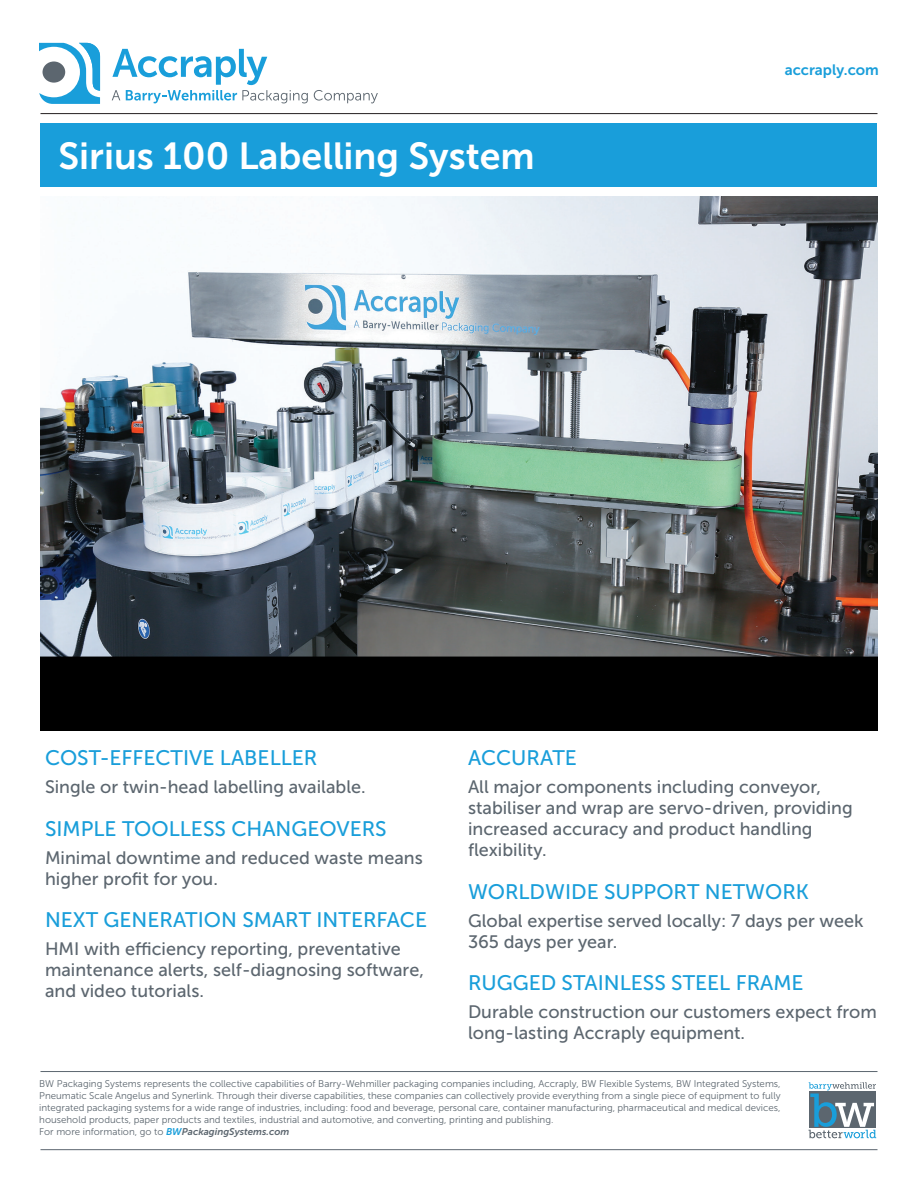
<style>
.page{position:relative;width:918px;height:1188px;background:#fff}
.page>*{position:absolute;margin:0;border:0;box-sizing:border-box;transform-origin:0 0}
.t1{font:37.5px "Museo Sans 700";color:#fff}
.t2{font:21px "Museo Sans 500";color:#199eda}
.t3{font:18px/21px "Museo Sans 500";color:#5c666f}
.t4{font:15px "Museo Sans 700";color:#199eda}
.t5{font:9.75px/12px "Museo Sans 300";color:#5c666f}
.s1{font-family:"Museo Sans 700";font-style:italic;color:#199eda}
.s2{font-family:"Museo Sans 700";font-style:italic}
</style>
<div class="page">
<hr style="left:40px;top:1149px;width:838px;height:1px;background:#5c666f">
<hr style="left:40px;top:1071px;width:838px;height:1px;background:#5c666f">
<div style="left:40px;top:124px;width:838px;height:63px;background:#199eda"></div>
<hr style="left:40px;top:113px;width:838px;height:1px;background:#231f20">
<svg style="left:39px;top:43px;width:61px;height:61px"></svg>
<svg style="left:112px;top:49px;width:196px;height:54px"></svg>
<svg style="left:314px;top:90px;width:64px;height:13px"></svg>
<svg style="left:809px;top:1082px;width:67px;height:56px"></svg>
<img style="left:40px;top:197px;width:837px;height:534px">
<h1 class="t1" style="left:59px;top:135px;width:478px">Sirius 100 Labelling System</h1>
<h3 class="t4" style="left:785px;top:61px;width:96px">accraply.com</h3>
<h2 class="t2" style="left:45px;top:747px;width:274px">COST-EFFECTIVE LABELLER</h2>
<h3 class="t3" style="left:45px;top:776px;width:322px">Single or twin-head labelling available.</h3>
<h2 class="t2" style="left:45px;top:817px;width:343px">SIMPLE TOOLLESS CHANGEOVERS</h2>
<h3 class="t3" style="left:45px;top:847px;width:379px">Minimal downtime and reduced waste means higher profit for you.</h3>
<h2 class="t2" style="left:45px;top:909px;width:384px">NEXT GENERATION SMART INTERFACE</h2>
<h3 class="t3" style="left:45px;top:938px;width:380px">HMI with efficiency reporting, preventative maintenance alerts, self-diagnosing software, and video tutorials.</h3>
<h2 class="t2" style="left:468px;top:747px;width:110px">ACCURATE</h2>
<h3 class="t3" style="left:468px;top:776px;width:386px">All major components including conveyor, stabiliser and wrap are servo-driven, providing increased accuracy and product handling flexibility.</h3>
<h2 class="t2" style="left:468px;top:880px;width:342px">WORLDWIDE SUPPORT NETWORK</h2>
<h3 class="t3" style="left:468px;top:910px;width:397px">Global expertise served locally: 7 days per week<br>365 days per year.</h3>
<h2 class="t2" style="left:468px;top:972px;width:337px">RUGGED STAINLESS STEEL FRAME</h2>
<h3 class="t3" style="left:468px;top:1001px;width:410px">Durable construction our customers expect from long-lasting Accraply equipment.</h3>
<p class="t5" style="left:39px;top:1078px;width:743px">BW Packaging Systems represents the collective capabilities of Barry-Wehmiller packaging companies including, Accraply, BW Flexible Systems, BW Integrated Systems, Pneumatic Scale Angelus and Synerlink. Through their diverse capabilities, these companies can collectively provide everything from a single piece of equipment to fully integrated packaging systems for a wide range of industries, including: food and beverage, personal care, container manufacturing, pharmaceutical and medical devices, household products, paper products and textiles, industrial and automotive, and converting, printing and publishing.<br>For more information, go to <span class="s1">BW</span><span class="s2">PackagingSystems.com</span></p>
</div>
